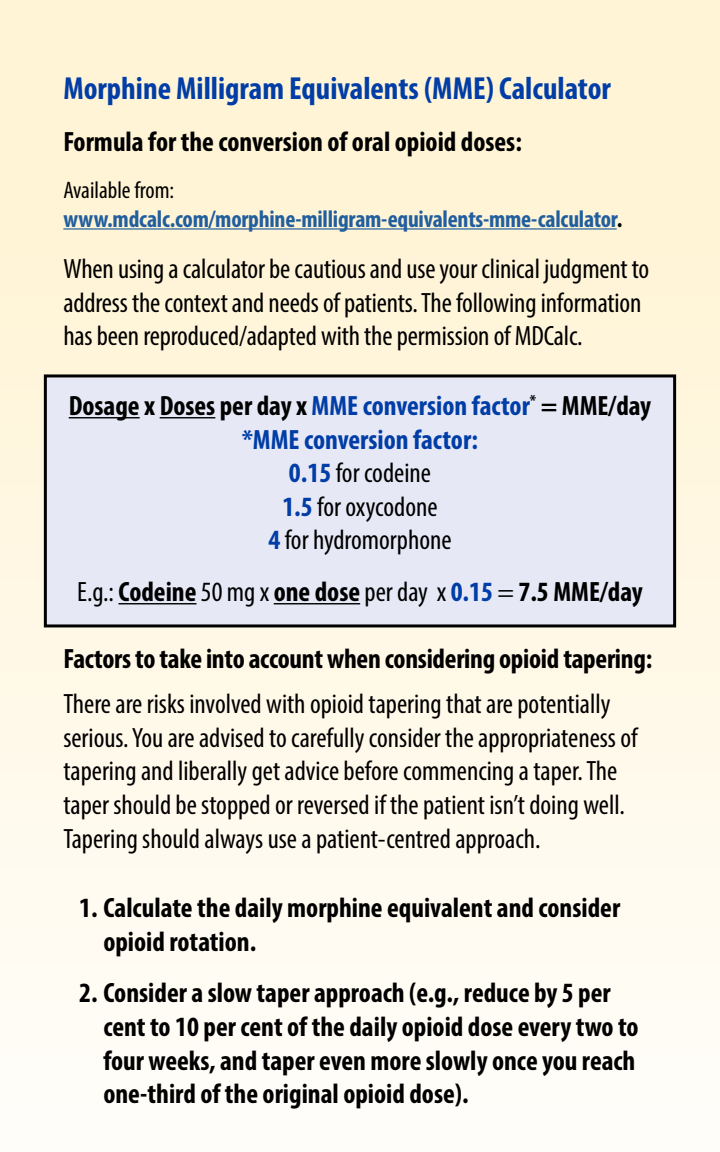
<style>
.page{position:relative;width:720px;height:1152px;background:#fff}
.page>*{position:absolute;margin:0;border:0;box-sizing:border-box;transform-origin:0 0}
.t1{font:700 condensed 32px "Myriad Pro";color:#003da6}
.t2{font:condensed 28px/33.6px "Myriad Pro";color:#000}
.t3{font:700 condensed 28px/33.6px "Myriad Pro";color:#000}
.t4{font:700 condensed 28px "Myriad Pro";color:#003da6}
.t5{font:700 condensed 24px "Myriad Pro";letter-spacing:-.01em;color:#215e9e}
.t6{font:condensed 24px "Myriad Pro";color:#000}
.s1{color:#000}
.s2{color:#003da6}
.s3{font-weight:700;color:#003da6}
.s4{font-weight:400}
</style>
<div class="page">
<div style="left:0;top:0;width:720px;height:1152px;background:linear-gradient(to bottom,#fff2cf,#fffdf9)"></div>
<hr style="left:63px;top:228px;width:554px;height:2px;background:#215e9e">
<div style="left:45px;top:376px;width:630px;height:250px;background:#e6e8f6"></div>
<div style="left:44px;top:374px;width:632px;height:253px;border:3px solid #000"></div>
<hr style="left:69px;top:417px;width:71px;height:1px;background:#000">
<hr style="left:160px;top:417px;width:55px;height:1px;background:#000">
<hr style="left:118px;top:603px;width:79px;height:1px;background:#000">
<hr style="left:274px;top:603px;width:86px;height:1px;background:#000">
<p class="t1" style="left:63px;top:69px;width:549px">Morphine Milligram Equivalents (MME) Calculator</p>
<p class="t3" style="left:63px;top:124px;width:460px">Formula for the conversion of oral opioid doses:</p>
<p class="t6" style="left:63px;top:175px;width:112px">Available from:</p>
<p class="t5" style="left:63px;top:204px;width:560px">www.mdcalc.com/morphine-milligram-equivalents-mme-calculator<span class="s1">.</span></p>
<p class="t2" style="left:63px;top:252px;width:588px">When using a calculator be cautious and use your clinical judgment to address the context and needs of patients. The following information has been reproduced/adapted with the permission of MDCalc.</p>
<p class="t3" style="left:69px;top:388px;width:584px">Dosage x Doses per day x <span class="s2">MME conversion factor</span><sup>*</sup> = MME/day</p>
<p class="t4" style="left:242px;top:422px;width:237px">*MME conversion factor:</p>
<p class="t2" style="left:289px;top:456px;width:144px"><span class="s3">0.15</span> for codeine</p>
<p class="t2" style="left:282px;top:489px;width:157px"><span class="s3">1.5</span> for oxycodone</p>
<p class="t2" style="left:268px;top:523px;width:185px"><span class="s3">4</span> for hydromorphone</p>
<p class="t3" style="left:77px;top:574px;width:567px"><span class="s4">E.g.:</span> Codeine <span class="s4">50 mg x</span> one dose <span class="s4">per day x</span> <span class="s2">0.15</span> <span class="s4">=</span> 7.5 MME/day</p>
<p class="t3" style="left:63px;top:641px;width:590px">Factors to take into account when considering opioid tapering:</p>
<p class="t2" style="left:63px;top:687px;width:576px">There are risks involved with opioid tapering that are potentially serious. You are advised to carefully consider the appropriateness of tapering and liberally get advice before commencing a taper. The taper should be stopped or reversed if the patient isn’t doing well.<br>Tapering should always use a patient-centred approach.</p>
<p class="t3" style="left:103px;top:891px;width:518px;text-indent:-24px">1. Calculate the daily morphine equivalent and consider opioid rotation.</p>
<p class="t3" style="left:103px;top:976px;width:537px;text-indent:-24px">2. Consider a slow taper approach (e.g., reduce by 5 per cent to 10 per cent of the daily opioid dose every two to four weeks, and taper even more slowly once you reach one-third of the original opioid dose).</p>
</div>
